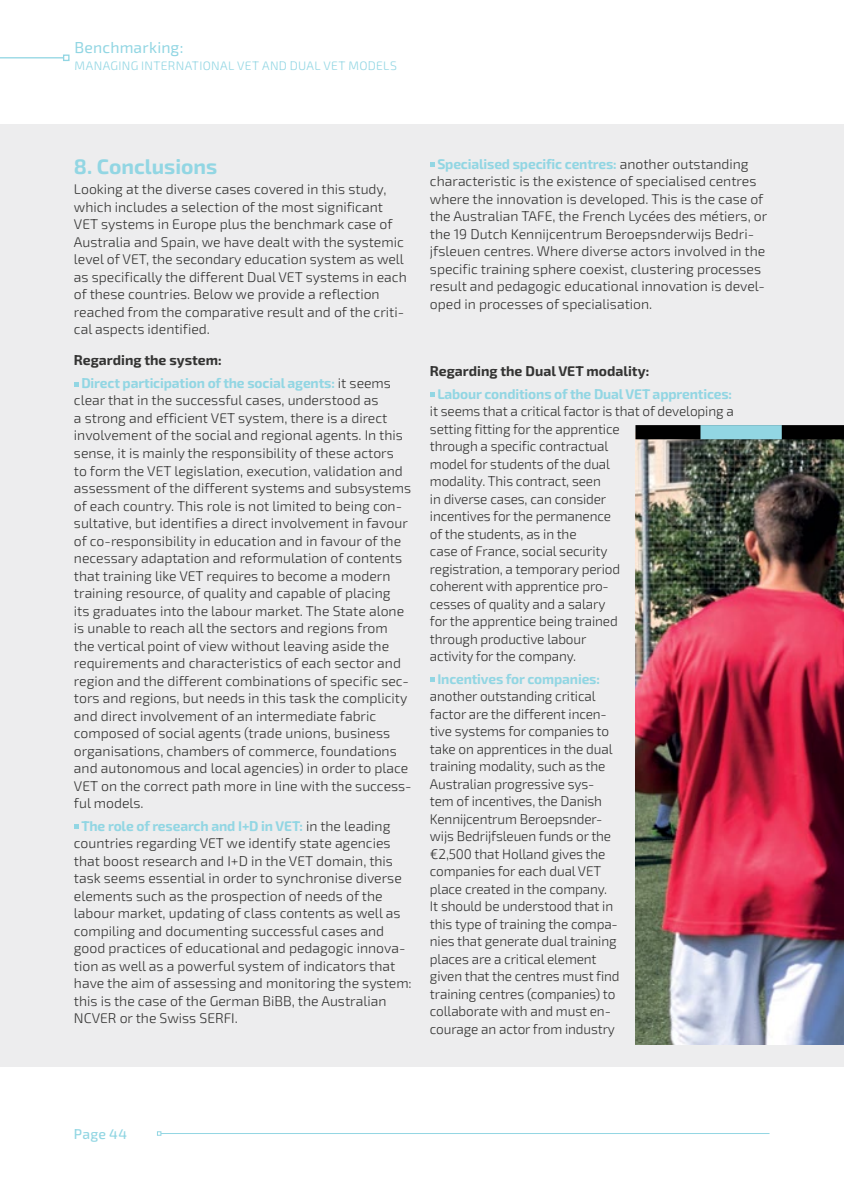
<style>
.page{position:relative;width:844px;height:1191px;background:#fff}
.page>*{position:absolute;margin:0;border:0;box-sizing:border-box;transform-origin:0 0}
.t1{font:700 21px "Exo 2";color:#92d6e3}
.t2{font:15.75px "Exo 2";letter-spacing:.01em;color:#92d6e3}
.t3{font:300 14px/17.5px "Exo 2";color:#343433}
.t4{font:700 14px/22.4px "Exo 2";letter-spacing:-.01em;color:#92d6e3}
.t5{font:700 14px "Exo 2";color:#343433}
.t6{font:500 14px "Exo 2";letter-spacing:.015em;color:#92d6e3}
.t7{font:300 12.25px "Exo 2";letter-spacing:.025em;color:#92d6e3}
.s1{color:#343433}
.s2{font-weight:300;color:#343433}
.s3{font-weight:700;color:#92d6e3}
</style>
<div class="page">
<div style="left:0;top:124px;width:843px;height:943px;background:#ededee"></div>
<svg style="left:74px;top:382px;width:4px;height:4px"></svg>
<svg style="left:74px;top:824px;width:4px;height:5px"></svg>
<svg style="left:430px;top:162px;width:4px;height:5px"></svg>
<svg style="left:430px;top:392px;width:4px;height:5px"></svg>
<svg style="left:430px;top:677px;width:4px;height:5px"></svg>
<img style="left:635px;top:439px;width:208px;height:605px">
<div style="left:635px;top:425px;width:208px;height:14px;background:#000"></div>
<div style="left:700px;top:425px;width:81px;height:14px;background:#92d6e3"></div>
<hr style="left:0;top:57px;width:64px;height:1px;background:#92d6e3">
<svg style="left:63px;top:55px;width:6px;height:6px"></svg>
<hr style="left:161px;top:1133px;width:608px;height:1px;background:#92d6e3">
<svg style="left:157px;top:1131px;width:4px;height:4px"></svg>
<p class="t2" style="left:75px;top:36px;width:110px">Benchmarking:</p>
<p class="t7" style="left:75px;top:57px;width:324px">MANAGING INTERNATIONAL VET AND DUAL VET MODELS</p>
<h1 class="t1" style="left:74px;top:151px;width:145px">8. Conclusions</h1>
<p class="t3" style="left:74px;top:180px;width:334px">Looking at the diverse cases covered in this study, which includes a selection of the most significant VET systems in Europe plus the benchmark case of Australia and Spain, we have dealt with the systemic level of VET, the secondary education system as well as specifically the different Dual VET systems in each of these countries. Below we provide a reflection reached from the comparative result and of the criti&shy;cal aspects identified.</p>
<p class="t4" style="left:81px;top:349px;width:311px;text-indent:-7px"><span class="s1">Regarding the system:<br></span>Direct participation of the social agents: <span class="s2">it seems</span></p>
<p class="t3" style="left:74px;top:391px;width:339px">clear that in the successful cases, understood as<br>a strong and efficient VET system, there is a direct involvement of the social and regional agents. In this sense, it is mainly the responsibility of these actors<br>to form the VET legislation, execution, validation and assessment of the different systems and subsystems of each country. This role is not limited to being con&shy;sultative, but identifies a direct involvement in favour of co-responsibility in education and in favour of the necessary adaptation and reformulation of contents that training like VET requires to become a modern training resource, of quality and capable of placing<br>its graduates into the labour market. The State alone is unable to reach all the sectors and regions from the vertical point of view without leaving aside the requirements and characteristics of each sector and region and the different combinations of specific sec&shy;tors and regions, but needs in this task the complicity and direct involvement of an intermediate fabric composed of social agents (trade unions, business organisations, chambers of commerce, foundations and autonomous and local agencies) in order to place VET on the correct path more in line with the success&shy;ful models.</p>
<p class="t3" style="left:74px;top:816px;width:339px;text-indent:7px"><span class="s3">The role of research and I+D in VET:</span> in the leading countries regarding VET we identify state agencies that boost research and I+D in the VET domain, this task seems essential in order to synchronise diverse elements such as the prospection of needs of the labour market, updating of class contents as well as compiling and documenting successful cases and good practices of educational and pedagogic innova&shy;tion as well as a powerful system of indicators that have the aim of assessing and monitoring the system: this is the case of the German BiBB, the Australian NCVER or the Swiss SERFI.</p>
<p class="t3" style="left:430px;top:154px;width:339px;text-indent:7px"><span class="s3">Specialised specific centres:</span> another outstanding characteristic is the existence of specialised centres where the innovation is developed. This is the case of the Australian TAFE, the French Lycées des métiers, or the 19 Dutch Kennijcentrum Beroepsnderwijs Bedri&shy;jfsleuen centres. Where diverse actors involved in the specific training sphere coexist, clustering processes result and pedagogic educational innovation is devel&shy;oped in processes of specialisation.</p>
<p class="t5" style="left:430px;top:361px;width:221px">Regarding the Dual VET modality:</p>
<p class="t4" style="left:437px;top:382px;width:296px">Labour conditions of the Dual VET apprentices:</p>
<p class="t3" style="left:430px;top:402px;width:305px">it seems that a critical factor is that of developing a setting fitting for the apprentice<br>through a specific contractual<br>model for students of the dual<br>modality. This contract, seen<br>in diverse cases, can consider<br>incentives for the permanence<br>of the students, as in the<br>case of France, social security<br>registration, a temporary period<br>coherent with apprentice pro-<br>cesses of quality and a salary<br>for the apprentice being trained<br>through productive labour<br>activity for the company.</p>
<p class="t4" style="left:437px;top:667px;width:164px">Incentives for companies:</p>
<p class="t3" style="left:430px;top:687px;width:191px">another outstanding critical factor are the different incen&shy;tive systems for companies to take on apprentices in the dual training modality, such as the<br>Australian progressive sys&shy;tem of incentives, the Danish<br>Kennijcentrum Beroepsnder&shy;wijs Bedrijfsleuen funds or the €2,500 that Holland gives the companies for each dual VET place created in the company.<br>It should be understood that in this type of training the compa&shy;nies that generate dual training places are a critical element given that the centres must find training centres (companies) to collaborate with and must en&shy;courage an actor from industry</p>
<p class="t6" style="left:74px;top:1124px;width:55px">Page 44</p>
</div>
